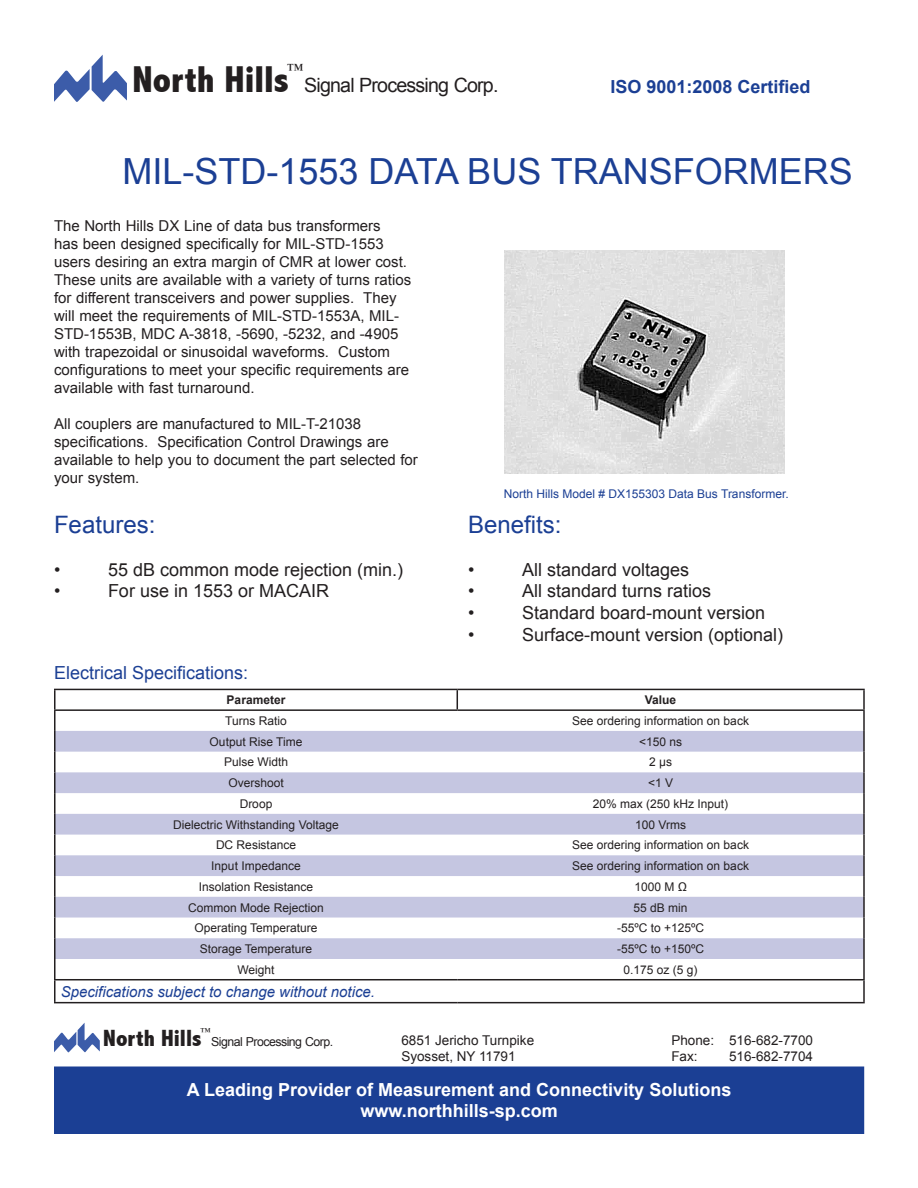
<style>
.page{position:relative;width:918px;height:1188px;background:#fff}
.page>*{position:absolute;margin:0;border:0;box-sizing:border-box;transform-origin:0 0}
.t1{font:800 condensed 37.5px "Abadi";color:#231f20}
.t2{font:36px "Arial";color:#1b3f94}
.t3{font:24px "Arial";color:#1b3f94}
.t4{font:800 condensed 23.55px "Abadi";color:#231f20}
.t5{font:19.65px "Arial";letter-spacing:-.04em;color:#231f20}
.Paragraph_Style_2{font:18px/21.6px "Arial";color:#231f20}
.t6{font:700 18px "Arial";color:#fff}
.Paragraph_Style_1{font:18px "Arial";color:#1b3f94}
.t7{font:700 18px "Arial";color:#1b3f94}
.t8{font:16.5px "Times New Roman";color:#231f20}
.body_text{font:15px/18px "Arial";color:#231f20}
.Paragraph_Style_1-2{font:italic 15px "Arial";color:#1b3f94}
.t9{font:13.5px "Arial";color:#231f20}
.t10{font:12.3px "Arial";letter-spacing:-.04em;color:#231f20}
.Paragraph_Style_1-3{font:12px "Arial";color:#231f20}
.t11{font:12px "Arial";color:#1b3f94}
.Paragraph_Style_1-4{font:700 12px "Arial";color:#231f20}
.t12{font:10.35px "Times New Roman";color:#231f20}
</style>
<div class="page">
<img style="left:504px;top:250px;width:281px;height:224px">
<svg style="left:56px;top:731px;width:807px;height:228px;fill:#c5c6e1"></svg>
<hr style="left:54px;top:711px;width:2px;height:20px;background:#231f20">
<hr style="left:863px;top:711px;width:2px;height:20px;background:#231f20">
<hr style="left:54px;top:731px;width:2px;height:21px;background:#231f20">
<hr style="left:863px;top:731px;width:2px;height:21px;background:#231f20">
<hr style="left:54px;top:752px;width:2px;height:20px;background:#231f20">
<hr style="left:863px;top:752px;width:2px;height:20px;background:#231f20">
<hr style="left:54px;top:772px;width:2px;height:21px;background:#231f20">
<hr style="left:863px;top:772px;width:2px;height:21px;background:#231f20">
<hr style="left:54px;top:793px;width:2px;height:21px;background:#231f20">
<hr style="left:863px;top:793px;width:2px;height:21px;background:#231f20">
<hr style="left:54px;top:814px;width:2px;height:21px;background:#231f20">
<hr style="left:863px;top:814px;width:2px;height:21px;background:#231f20">
<hr style="left:54px;top:835px;width:2px;height:20px;background:#231f20">
<hr style="left:863px;top:835px;width:2px;height:20px;background:#231f20">
<hr style="left:54px;top:855px;width:2px;height:21px;background:#231f20">
<hr style="left:863px;top:855px;width:2px;height:21px;background:#231f20">
<hr style="left:54px;top:876px;width:2px;height:21px;background:#231f20">
<hr style="left:863px;top:876px;width:2px;height:21px;background:#231f20">
<hr style="left:54px;top:897px;width:2px;height:21px;background:#231f20">
<hr style="left:863px;top:897px;width:2px;height:21px;background:#231f20">
<hr style="left:54px;top:689px;width:403px;height:1px;background:#231f20">
<svg style="left:54px;top:688px;width:194px;height:21px"></svg>
<hr style="left:457px;top:689px;width:408px;height:1px;background:#231f20">
<svg style="left:457px;top:690px;width:1px;height:19px"></svg>
<svg style="left:863px;top:690px;width:2px;height:19px"></svg>
<hr style="left:54px;top:709px;width:403px;height:2px;background:#231f20">
<hr style="left:457px;top:709px;width:408px;height:2px;background:#231f20">
<hr style="left:54px;top:918px;width:2px;height:20px;background:#231f20">
<hr style="left:863px;top:918px;width:2px;height:20px;background:#231f20">
<hr style="left:54px;top:938px;width:2px;height:21px;background:#231f20">
<hr style="left:863px;top:938px;width:2px;height:21px;background:#231f20">
<hr style="left:54px;top:959px;width:2px;height:20px;background:#231f20">
<hr style="left:863px;top:959px;width:2px;height:20px;background:#231f20">
<hr style="left:54px;top:979px;width:403px;height:1px;background:#231f20">
<hr style="left:54px;top:980px;width:2px;height:22px;background:#231f20">
<hr style="left:457px;top:979px;width:408px;height:1px;background:#231f20">
<hr style="left:863px;top:980px;width:2px;height:22px;background:#231f20">
<hr style="left:54px;top:1002px;width:403px;height:1px;background:#231f20">
<hr style="left:457px;top:1002px;width:408px;height:1px;background:#231f20">
<svg style="left:54px;top:55px;width:73px;height:47px"></svg>
<div style="left:55px;top:1067px;width:808px;height:66px;background:#1b3f94"></div>
<div style="left:54px;top:1066px;width:810px;height:68px;border:2px solid #1b3f94"></div>
<svg style="left:54px;top:1023px;width:46px;height:29px"></svg>
<p class="t8" style="left:287px;top:58px;width:18px">™</p>
<p class="t1" style="left:132px;top:57px;width:158px">North Hills</p>
<p class="t5" style="left:304px;top:72px;width:196px">Signal Processing Corp.</p>
<p class="t7" style="left:610px;top:75px;width:202px">ISO 9001:2008 Certified</p>
<p class="t2" style="left:123px;top:148px;width:732px">MIL-STD-1553 DATA BUS TRANSFORMERS</p>
<p class="body_text" style="left:54px;top:217px;width:359px">The North Hills DX Line of data bus transformers<br>has been designed specifically for MIL-STD-1553 users desiring an extra margin of CMR at lower cost.<br>These units are available with a variety of turns ratios for different transceivers and power supplies. They will meet the requirements of MIL-STD-1553A, MIL-STD-1553B, MDC A-3818, -5690, -5232, and -4905 with trapezoidal or sinusoidal waveforms. Custom configurations to meet your specific requirements are available with fast turnaround.</p>
<p class="body_text" style="left:54px;top:415px;width:365px">All couplers are manufactured to MIL-T-21038 specifications. Specification Control Drawings are available to help you to document the part selected for your system.</p>
<p class="t3" style="left:54px;top:509px;width:103px">Features:</p>
<p class="Paragraph_Style_2" style="left:108px;top:559px;width:297px">55 dB common mode rejection (min.)</p>
<p class="Paragraph_Style_2" style="left:108px;top:581px;width:223px">For use in 1553 or MACAIR</p>
<p class="t11" style="left:504px;top:486px;width:286px">North Hills Model # DX155303 Data Bus Transformer.</p>
<p class="t3" style="left:468px;top:509px;width:95px">Benefits:</p>
<p class="Paragraph_Style_2" style="left:522px;top:559px;width:169px">All standard voltages</p>
<p class="Paragraph_Style_2" style="left:522px;top:581px;width:191px">All standard turns ratios</p>
<p class="Paragraph_Style_2" style="left:522px;top:602px;width:245px">Standard board-mount version</p>
<p class="Paragraph_Style_2" style="left:522px;top:624px;width:263px">Surface-mount version (optional)</p>
<p class="Paragraph_Style_2" style="left:54px;top:559px;width:8px">• •</p>
<p class="Paragraph_Style_2" style="left:468px;top:559px;width:8px;text-align:justify">• • • •</p>
<p class="Paragraph_Style_1" style="left:54px;top:661px;width:196px">Electrical Specifications:</p>
<p class="Paragraph_Style_1-4" style="left:227px;top:692px;width:60px">Parameter</p>
<p class="Paragraph_Style_1-4" style="left:645px;top:692px;width:33px">Value</p>
<p class="Paragraph_Style_1-3" style="left:225px;top:713px;width:63px">Turns Ratio</p>
<p class="Paragraph_Style_1-3" style="left:572px;top:713px;width:178px">See ordering information on back</p>
<p class="Paragraph_Style_1-3" style="left:210px;top:734px;width:94px">Output Rise Time</p>
<p class="Paragraph_Style_1-3" style="left:639px;top:734px;width:45px">&lt;150 ns</p>
<p class="Paragraph_Style_1-3" style="left:224px;top:754px;width:66px">Pulse Width</p>
<p class="Paragraph_Style_1-3" style="left:649px;top:754px;width:24px">2 µs</p>
<p class="Paragraph_Style_1-3" style="left:228px;top:775px;width:57px">Overshoot</p>
<p class="Paragraph_Style_1-3" style="left:648px;top:775px;width:27px">&lt;1 V</p>
<p class="Paragraph_Style_1-3" style="left:240px;top:796px;width:34px">Droop</p>
<p class="Paragraph_Style_1-3" style="left:593px;top:796px;width:137px">20% max (250 kHz Input)</p>
<p class="Paragraph_Style_1-3" style="left:173px;top:817px;width:167px">Dielectric Withstanding Voltage</p>
<p class="Paragraph_Style_1-3" style="left:635px;top:817px;width:52px">100 Vrms</p>
<p class="Paragraph_Style_1-3" style="left:216px;top:837px;width:82px">DC Resistance</p>
<p class="Paragraph_Style_1-3" style="left:572px;top:837px;width:178px">See ordering information on back</p>
<p class="Paragraph_Style_1-3" style="left:211px;top:858px;width:91px">Input Impedance</p>
<p class="Paragraph_Style_1-3" style="left:572px;top:858px;width:178px">See ordering information on back</p>
<p class="Paragraph_Style_1-3" style="left:199px;top:879px;width:116px">Insolation Resistance</p>
<p class="Paragraph_Style_1-3" style="left:634px;top:879px;width:54px">1000 M Ω</p>
<p class="Paragraph_Style_1-3" style="left:188px;top:899px;width:137px">Common Mode Rejection</p>
<p class="Paragraph_Style_1-3" style="left:634px;top:899px;width:56px">55 dB min</p>
<p class="Paragraph_Style_1-3" style="left:194px;top:920px;width:125px">Operating Temperature</p>
<p class="Paragraph_Style_1-3" style="left:617px;top:920px;width:89px">-55ºC to +125ºC</p>
<p class="Paragraph_Style_1-3" style="left:200px;top:941px;width:114px">Storage Temperature</p>
<p class="Paragraph_Style_1-3" style="left:617px;top:941px;width:89px">-55ºC to +150ºC</p>
<p class="Paragraph_Style_1-3" style="left:237px;top:962px;width:39px">Weight</p>
<p class="Paragraph_Style_1-3" style="left:624px;top:962px;width:76px">0.175 oz (5 g)</p>
<p class="Paragraph_Style_1-2" style="left:61px;top:982px;width:316px">Specifications subject to change without notice.</p>
<p class="t4" style="left:103px;top:1024px;width:100px">North Hills</p>
<p class="t12" style="left:200px;top:1025px;width:12px">™</p>
<p class="t9" style="left:401px;top:1031px;width:134px">6851 Jericho Turnpike</p>
<p class="t9" style="left:671px;top:1031px;width:143px">Phone: 516-682-7700</p>
<p class="t9" style="left:401px;top:1048px;width:116px">Syosset, NY 11791</p>
<p class="t9" style="left:671px;top:1048px;width:28px">Fax:</p>
<p class="t9" style="left:729px;top:1048px;width:86px">516-682-7704</p>
<p class="t6" style="left:187px;top:1078px;width:546px">A Leading Provider of Measurement and Connectivity Solutions</p>
<p class="t6" style="left:360px;top:1099px;width:199px">www.northhills-sp.com</p>
<p class="t10" style="left:211px;top:1033px;width:124px">Signal Processing Corp.</p>
</div>
